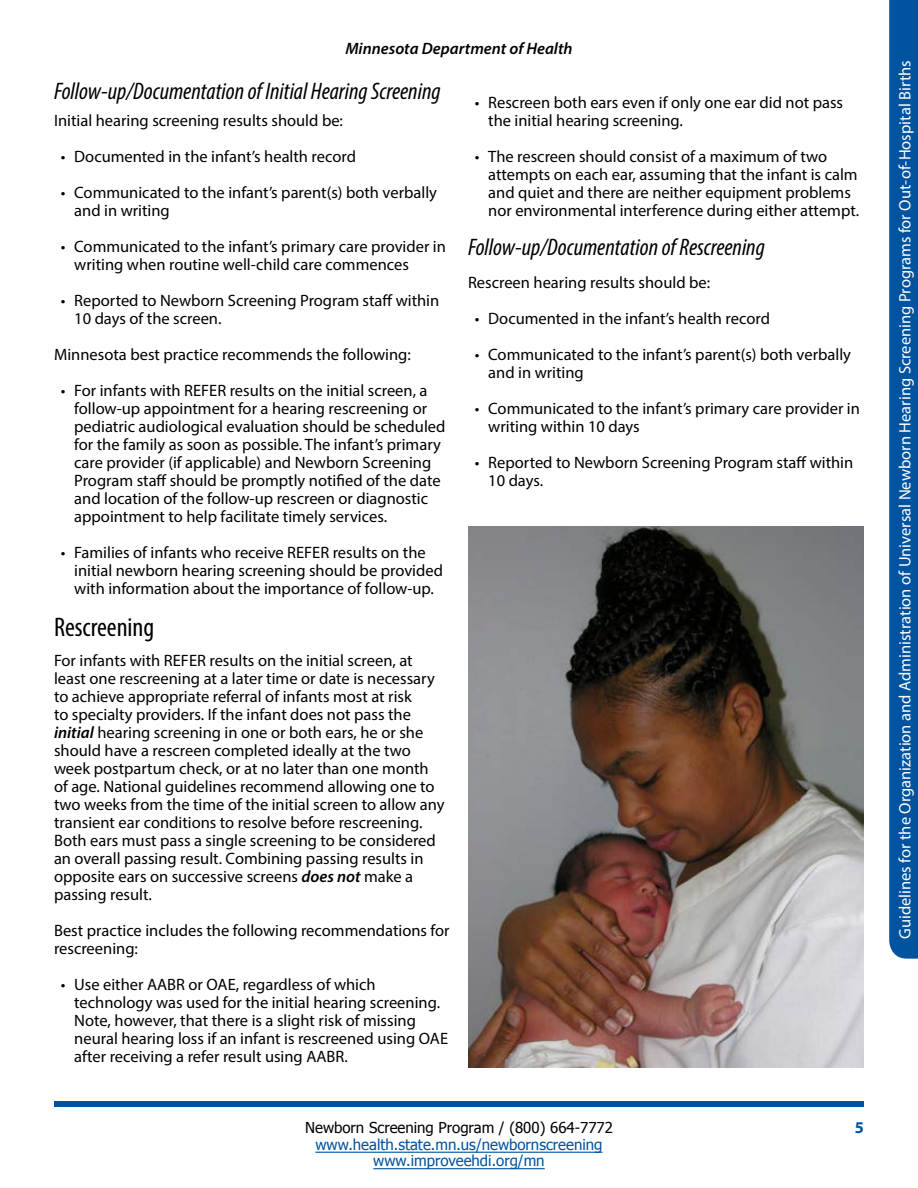
<style>
.page{position:relative;width:918px;height:1188px;background:#fff}
.page>*{position:absolute;margin:0;border:0;box-sizing:border-box;transform-origin:0 0}
.Subheading{font:condensed 27px "Myriad Pro";color:#000}
.Subsubheading{font:italic condensed 24px "Myriad Pro";color:#000}
.t1{font:16.5px/18px "Myriad Pro";color:#000}
.t2{font:16.5px "Myriad Pro";color:#fff}
.t3{font:italic 600 16.5px "Myriad Pro";color:#000}
.t4{font:700 16.5px "Myriad Pro";color:#00539f}
.t5{font:15px/16.5px "Tahoma";color:#00539f;text-align:center}
.t6{font:15px "Tahoma";color:#000}
.s1{font-weight:600;font-style:italic}
</style>
<div class="page">
<hr style="left:315px;top:1152px;width:288px;height:1px;background:#00539f">
<hr style="left:373px;top:1168px;width:172px;height:1px;background:#00539f">
<div style="left:889px;top:0;width:29px;height:959px;background:#00539f"></div>
<div style="left:54px;top:1102px;width:810px;height:5px;background:#00539f"></div>
<img style="left:468px;top:527px;width:396px;height:540px">
<p class="t3" style="left:345px;top:38px;width:229px">Minnesota Department of Health</p>
<h5 class="Subsubheading" style="left:54px;top:77px;width:388px">Follow-up/Documentation of Initial Hearing Screening</h5>
<p class="t1" style="left:54px;top:111px;width:291px">Initial hearing screening results should be:</p>
<p class="t1" style="left:61px;top:147px;width:297px">• Documented in the infant’s health record</p>
<p class="t1" style="left:74px;top:183px;width:364px;text-indent:-14px">• Communicated to the infant’s parent(s) both verbally and in writing</p>
<p class="t1" style="left:74px;top:237px;width:373px;text-indent:-14px">• Communicated to the infant’s primary care provider in writing when routine well-child care commences</p>
<p class="t1" style="left:74px;top:291px;width:367px;text-indent:-14px">• Reported to Newborn Screening Program staff within<br>10 days of the screen.</p>
<p class="t1" style="left:54px;top:345px;width:358px">Minnesota best practice recommends the following:</p>
<p class="t1" style="left:74px;top:381px;width:373px;text-indent:-14px">• For infants with REFER results on the initial screen, a follow-up appointment for a hearing rescreening or pediatric audiological evaluation should be scheduled for the family as soon as possible. The infant’s primary care provider (if applicable) and Newborn Screening Program staff should be promptly notified of the date and location of the follow-up rescreen or diagnostic appointment to help facilitate timely services.</p>
<p class="t1" style="left:74px;top:543px;width:370px;text-indent:-14px">• Families of infants who receive REFER results on the initial newborn hearing screening should be provided with information about the importance of follow-up.</p>
<h4 class="Subheading" style="left:54px;top:611px;width:102px">Rescreening</h4>
<p class="t1" style="left:54px;top:651px;width:392px">For infants with REFER results on the initial screen, at least one rescreening at a later time or date is necessary to achieve appropriate referral of infants most at risk<br>to specialty providers. If the infant does not pass the <span class="s1">initial</span> hearing screening in one or both ears, he or she should have a rescreen completed ideally at the two week postpartum check, or at no later than one month of age. National guidelines recommend allowing one to two weeks from the time of the initial screen to allow any transient ear conditions to resolve before rescreening.<br>Both ears must pass a single screening to be considered an overall passing result. Combining passing results in opposite ears on successive screens <span class="s1">does not</span> make a passing result.</p>
<p class="t1" style="left:54px;top:921px;width:397px">Best practice includes the following recommendations for rescreening:</p>
<p class="t1" style="left:74px;top:975px;width:375px;text-indent:-14px">• Use either AABR or OAE, regardless of which technology was used for the initial hearing screening.<br>Note, however, that there is a slight risk of missing neural hearing loss if an infant is rescreened using OAE after receiving a refer result using AABR.</p>
<p class="t1" style="left:488px;top:93px;width:356px;text-indent:-14px">• Rescreen both ears even if only one ear did not pass the initial hearing screening.</p>
<p class="t1" style="left:488px;top:147px;width:372px;text-indent:-14px">• The rescreen should consist of a maximum of two attempts on each ear, assuming that the infant is calm and quiet and there are neither equipment problems nor environmental interference during either attempt.</p>
<h5 class="Subsubheading" style="left:468px;top:233px;width:298px">Follow-up/Documentation of Rescreening</h5>
<p class="t1" style="left:468px;top:273px;width:244px">Rescreen hearing results should be:</p>
<p class="t1" style="left:475px;top:309px;width:297px">• Documented in the infant’s health record</p>
<p class="t1" style="left:488px;top:345px;width:364px;text-indent:-14px">• Communicated to the infant’s parent(s) both verbally and in writing</p>
<p class="t1" style="left:488px;top:399px;width:373px;text-indent:-14px">• Communicated to the infant’s primary care provider in writing within 10 days</p>
<p class="t1" style="left:488px;top:453px;width:367px;text-indent:-14px">• Reported to Newborn Screening Program staff within<br>10 days.</p>
<p class="t6" style="left:305px;top:1118px;width:309px">Newborn Screening Program / (800) 664-7772</p>
<p class="t5" style="left:315px;top:1136px;width:289px">www.health.state.mn.us/newbornscreening www.improveehdi.org/mn</p>
<p class="t4" style="left:855px;top:1117px;width:11px">5</p>
<p class="t2" style="left:895px;top:939px;width:880px;rotate:-90deg">Guidelines for the Organization and Administration of Universal Newborn Hearing Screening Programs for Out-of-Hospital Births</p>
</div>
